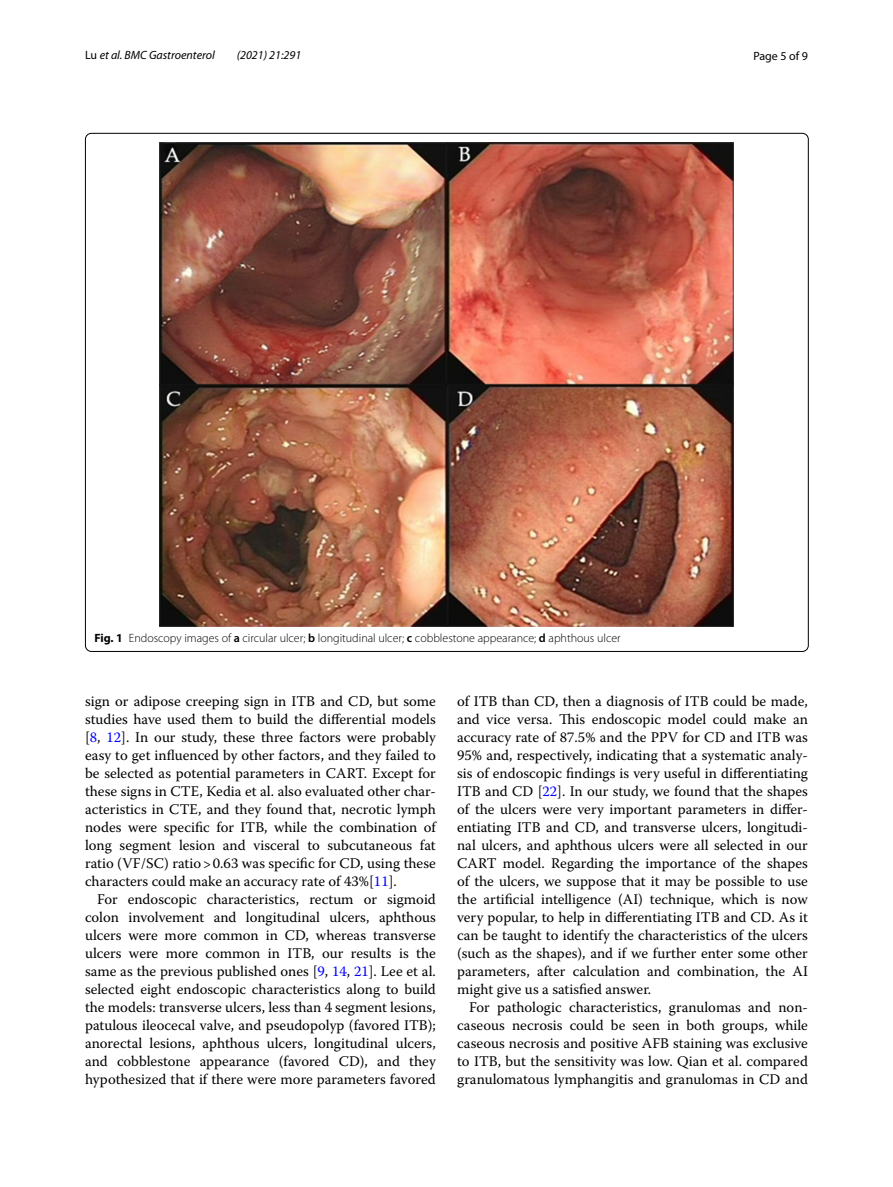
<style>
.page{position:relative;width:893px;height:1187px;background:#fff}
.page>*{position:absolute;margin:0;border:0;box-sizing:border-box;transform-origin:0 0}
.t1{font:14.7px/18px "Warnock Pro";color:#000;text-align:justify}
.t2{font:300 12px "Myriad Pro";color:#000}
.t3{font:italic 12px "Myriad Pro";color:#000}
.t4{font:12px "Myriad Pro";color:#000}
.s1{font-style:normal}
.s2{font-weight:700}
.s3{font-weight:600}
.s4{color:#00f}
</style>
<div class="page">
<img style="left:160px;top:142px;width:574px;height:484px">
<p class="t3" style="left:85px;top:48px;width:131px"><span class="s1">Lu</span> et al. BMC Gastroenterol</p>
<p class="t3" style="left:237px;top:48px;width:66px">(2021) 21:291</p>
<p class="t4" style="left:753px;top:48px;width:56px">Page 5 of 9</p>
<p class="t2" style="left:94px;top:631px;width:528px"><span class="s2">Fig. 1</span> Endoscopy images of <span class="s3">a</span> circular ulcer; <span class="s3">b</span> longitudinal ulcer; <span class="s3">c</span> cobblestone appearance; <span class="s3">d</span> aphthous ulcer</p>
<p class="t1" style="left:85px;top:691px;width:352px">sign or adipose creeping sign in ITB and CD, but some studies have used them to build the differential models [<span class="s4">8</span>, <span class="s4">12</span>]. In our study, these three factors were probably easy to get influenced by other factors, and they failed to be selected as potential parameters in CART. Except for these signs in CTE, Kedia et al. also evaluated other char&shy;acteristics in CTE, and they found that, necrotic lymph nodes were specific for ITB, while the combination of long segment lesion and visceral to subcutaneous fat ratio (VF/SC) ratio&gt;0.63 was specific for CD, using these characters could make an accuracy rate of 43%[<span class="s4">11</span>].</p>
<p class="t1" style="left:85px;top:889px;width:352px;text-indent:12px">For endoscopic characteristics, rectum or sigmoid colon involvement and longitudinal ulcers, aphthous ulcers were more common in CD, whereas transverse ulcers were more common in ITB, our results is the same as the previous published ones [<span class="s4">9</span>, <span class="s4">14</span>, <span class="s4">21</span>]. Lee et al. selected eight endoscopic characteristics along to build the models: transverse ulcers, less than 4 segment lesions, patulous ileocecal valve, and pseudopolyp (favored ITB); anorectal lesions, aphthous ulcers, longitudinal ulcers, and cobblestone appearance (favored CD), and they hypothesized that if there were more parameters favored</p>
<p class="t1" style="left:457px;top:691px;width:352px">of ITB than CD, then a diagnosis of ITB could be made, and vice versa. This endoscopic model could make an accuracy rate of 87.5% and the PPV for CD and ITB was 95% and, respectively, indicating that a systematic analy&shy;sis of endoscopic findings is very useful in differentiating ITB and CD [<span class="s4">22</span>]. In our study, we found that the shapes of the ulcers were very important parameters in differ&shy;entiating ITB and CD, and transverse ulcers, longitudi&shy;nal ulcers, and aphthous ulcers were all selected in our CART model. Regarding the importance of the shapes of the ulcers, we suppose that it may be possible to use the artificial intelligence (AI) technique, which is now very popular, to help in differentiating ITB and CD. As it can be taught to identify the characteristics of the ulcers (such as the shapes), and if we further enter some other parameters, after calculation and combination, the AI might give us a satisfied answer.</p>
<p class="t1" style="left:457px;top:997px;width:352px;text-indent:12px">For pathologic characteristics, granulomas and non&shy;caseous necrosis could be seen in both groups, while caseous necrosis and positive AFB staining was exclusive to ITB, but the sensitivity was low. Qian et al. compared granulomatous lymphangitis and granulomas in CD and</p>
</div>
